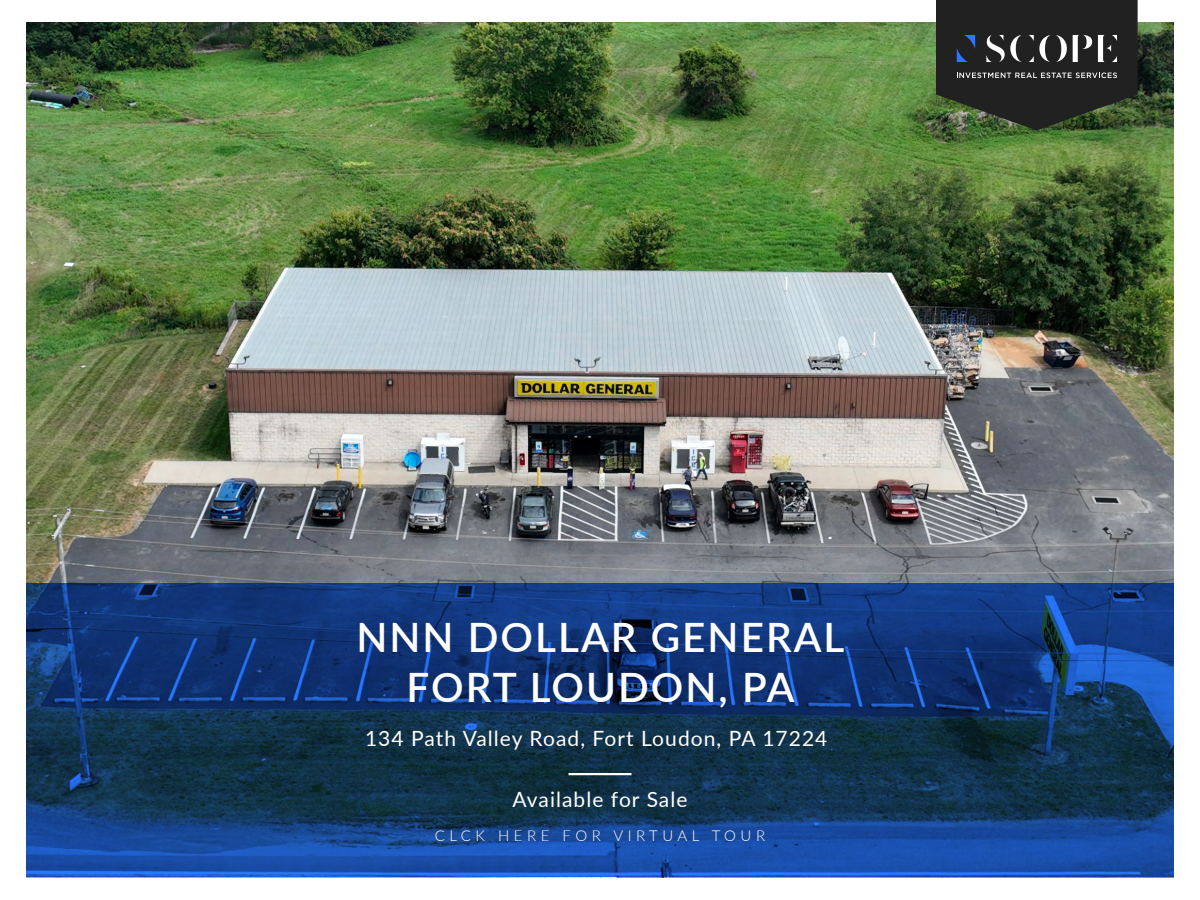
<style>
.page{position:relative;width:1200px;height:900px;background:#fff}
.page>*{position:absolute;margin:0;border:0;box-sizing:border-box;transform-origin:0 0}
.t1{font:600 40.5px/49.5px "Lato";letter-spacing:.05em;color:#fff;text-align:center}
.t2{font:21px "Lato";letter-spacing:.05em;color:#fff}
.t3{font:300 15px "Lato";letter-spacing:.3em;color:#fff}
</style>
<div class="page">
<img style="left:26px;top:22px;width:1148px;height:562px">
<svg style="left:26px;top:584px;width:1148px;height:294px;background:#133a71"></svg>
<hr style="left:569px;top:773px;width:62px;height:2px;background:#fefefe">
<svg style="left:936px;top:0;width:202px;height:130px;background:#30332e"></svg>
<h1 class="t1" style="left:356px;top:611px;width:490px">NNN DOLLAR GENERAL<br>FORT LOUDON, PA</h1>
<p class="t2" style="left:365px;top:723px;width:464px">134 Path Valley Road, Fort Loudon, PA 17224</p>
<p class="t2" style="left:512px;top:784px;width:177px">Available for Sale</p>
<p class="t3" style="left:435px;top:826px;width:332px">CLCK HERE FOR VIRTUAL TOUR</p>
</div>
